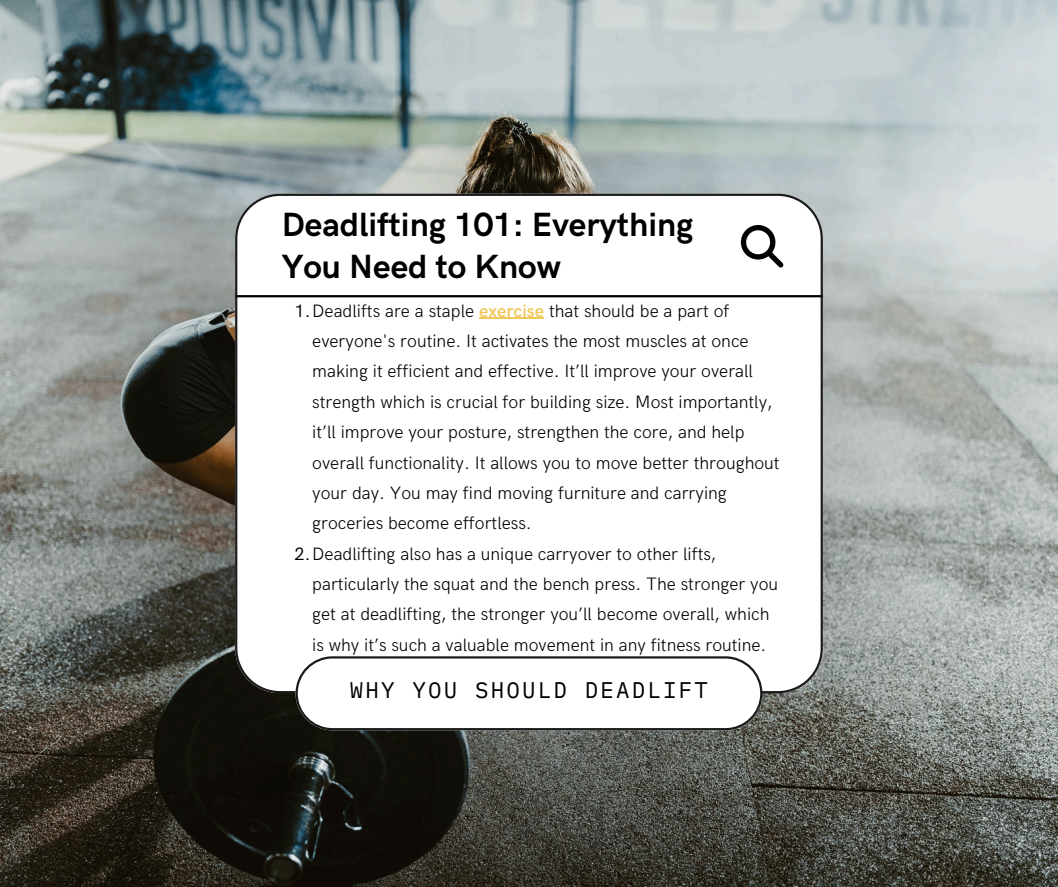
<style>
.page{position:relative;width:1058px;height:887px;background:#fff}
.page>*{position:absolute;margin:0;border:0;box-sizing:border-box;transform-origin:0 0}
.t1{font:700 33.6px/42.8px "HK Grotesk";color:#000}
.t2{font:22.5px "IBM Plex Mono";letter-spacing:.095em;color:#000}
.t3{font:300 18px/30.3px "HK Grotesk";color:#000}
.s1{font-weight:400}
.s2{font-weight:600;color:#f0c85b}
</style>
<div class="page">
<img style="left:0;top:0;width:1058px;height:886px">
<svg style="left:235px;top:194px;width:587px;height:499px"></svg>
<svg style="left:295px;top:656px;width:467px;height:74px"></svg>
<hr style="left:235px;top:295px;width:588px;height:2px;background:#000">
<svg style="left:741px;top:225px;width:42px;height:43px"></svg>
<hr style="left:479px;top:317px;width:65px;height:2px;background:#f0c85b">
<p class="t1" style="left:282px;top:204px;width:413px">Deadlifting 101: Everything<br>You Need to Know</p>
<p class="t3" style="left:312px;top:296px;width:469px;text-indent:-18px"><span class="s1">1.</span>Deadlifts are a staple <span class="s2">exercise</span> that should be a part of everyone's routine. It activates the most muscles at once making it efficient and effective. It’ll improve your overall strength which is crucial for building size. Most importantly, it’ll improve your posture, strengthen the core, and help overall functionality. It allows you to move better throughout your day. You may find moving furniture and carrying groceries become effortless.</p>
<p class="t3" style="left:312px;top:539px;width:467px;text-indent:-18px"><span class="s1">2.</span>Deadlifting also has a unique carryover to other lifts, particularly the squat and the bench press. The stronger you get at deadlifting, the stronger you’ll become overall, which is why it’s such a valuable movement in any fitness routine.</p>
<h1 class="t2" style="left:350px;top:675px;width:360px">WHY YOU SHOULD DEADLIFT</h1>
</div>
